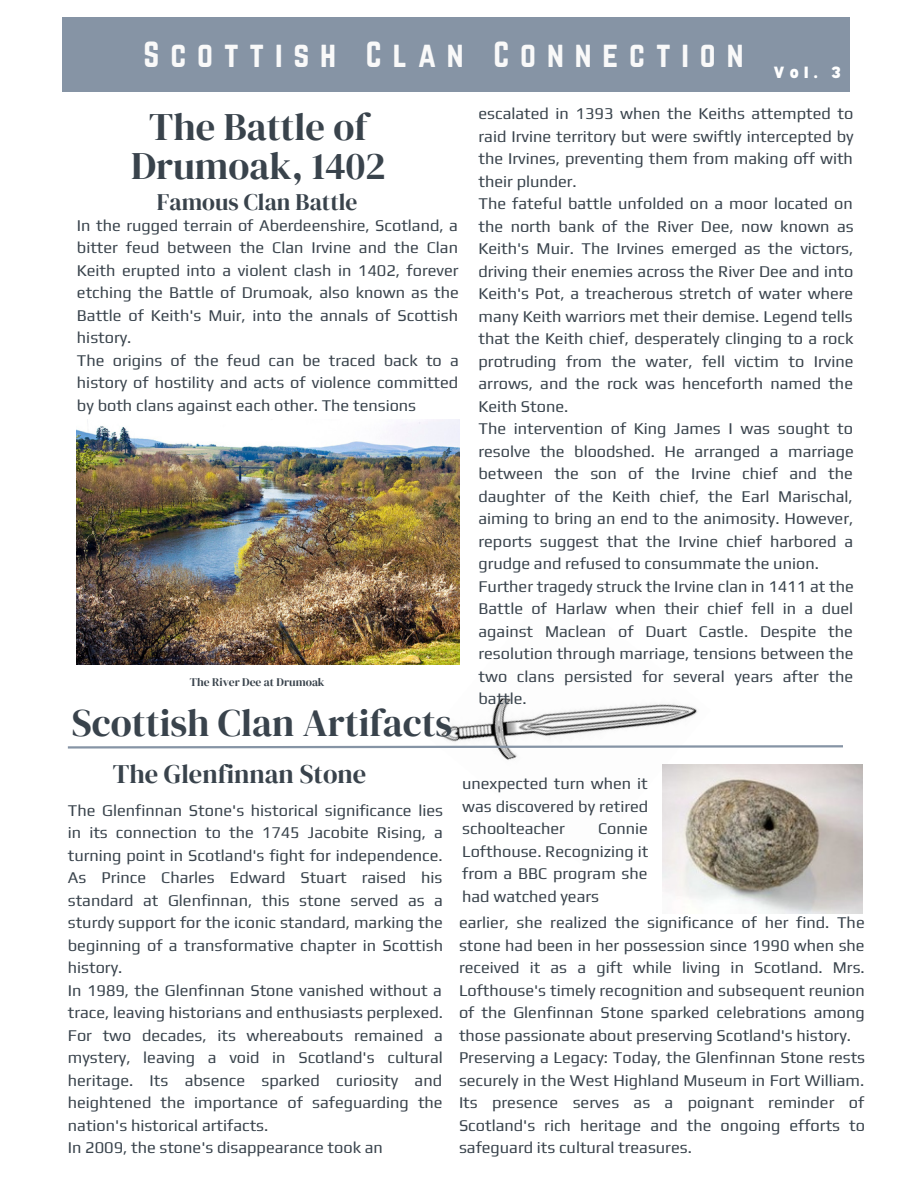
<style>
.page{position:relative;width:918px;height:1188px;background:#fff}
.page>*{position:absolute;margin:0;border:0;box-sizing:border-box;transform-origin:0 0}
.t1{font:38.55px/38.2px "DM Serif Display";color:#39434c;text-align:center}
.t2{font:31.8px "Norwester";letter-spacing:.34em;color:#f9f9f9}
.t3{font:26.55px "DM Serif Display";color:#39434c}
.t4{font:23.55px "DM Serif Display";color:#39434c}
.t5{font:16.35px/22.5px "Play";color:#39434c;text-align:justify}
.t6{font:900 semi-condensed 15.9px "Bernoru";color:#fff}
.t7{font:11.55px "DM Serif Display";color:#39434c}
</style>
<div class="page">
<div style="left:62px;top:17px;width:787px;height:75px;background:#8694a5"></div>
<img style="left:440px;top:582px;width:258px;height:178px">
<svg style="left:67px;top:744px;width:776px;height:6px"></svg>
<img style="left:77px;top:420px;width:382px;height:245px">
<img style="left:662px;top:764px;width:200px;height:150px">
<p class="t2" style="left:144px;top:35px;width:602px">SCOTTISH CLAN CONNECTION</p>
<p class="t6" style="left:774px;top:63px;width:69px">Vol. 3</p>
<p class="t1" style="left:131px;top:108px;width:256px">The Battle of<br>Drumoak, 1402</p>
<p class="t4" style="left:157px;top:186px;width:202px">Famous Clan Battle</p>
<p class="t5" style="left:77px;top:214px;width:383px">In the rugged terrain of Aberdeenshire, Scotland, a bitter feud between the Clan Irvine and the Clan Keith erupted into a violent clash in 1402, forever etching the Battle of Drumoak, also known as the Battle of Keith's Muir, into the annals of Scottish history.</p>
<p class="t5" style="left:77px;top:349px;width:383px">The origins of the feud can be traced back to a history of hostility and acts of violence committed by both clans against each other. The tensions</p>
<p class="t7" style="left:190px;top:674px;width:136px">The River Dee at Drumoak</p>
<p class="t1" style="left:72px;top:704px;width:382px">Scottish Clan Artifacts</p>
<p class="t5" style="left:479px;top:102px;width:377px">escalated in 1393 when the Keiths attempted to raid Irvine territory but were swiftly intercepted by the Irvines, preventing them from making off with their plunder.</p>
<p class="t5" style="left:479px;top:192px;width:377px">The fateful battle unfolded on a moor located on the north bank of the River Dee, now known as Keith's Muir. The Irvines emerged as the victors, driving their enemies across the River Dee and into Keith's Pot, a treacherous stretch of water where many Keith warriors met their demise. Legend tells that the Keith chief, desperately clinging to a rock protruding from the water, fell victim to Irvine arrows, and the rock was henceforth named the Keith Stone.</p>
<p class="t5" style="left:479px;top:417px;width:377px">The intervention of King James I was sought to resolve the bloodshed. He arranged a marriage between the son of the Irvine chief and the daughter of the Keith chief, the Earl Marischal, aiming to bring an end to the animosity. However, reports suggest that the Irvine chief harbored a grudge and refused to consummate the union.</p>
<p class="t5" style="left:479px;top:575px;width:377px">Further tragedy struck the Irvine clan in 1411 at the Battle of Harlaw when their chief fell in a duel against Maclean of Duart Castle. Despite the resolution through marriage, tensions between the two clans persisted for several years after the battle.</p>
<p class="t3" style="left:113px;top:756px;width:255px">The Glenfinnan Stone</p>
<p class="t5" style="left:68px;top:799px;width:377px">The Glenfinnan Stone's historical significance lies in its connection to the 1745 Jacobite Rising, a turning point in Scotland's fight for independence.<br>As Prince Charles Edward Stuart raised his standard at Glenfinnan, this stone served as a sturdy support for the iconic standard, marking the beginning of a transformative chapter in Scottish history.</p>
<p class="t5" style="left:68px;top:979px;width:377px">In 1989, the Glenfinnan Stone vanished without a trace, leaving historians and enthusiasts perplexed.<br>For two decades, its whereabouts remained a mystery, leaving a void in Scotland's cultural heritage. Its absence sparked curiosity and heightened the importance of safeguarding the nation's historical artifacts.</p>
<p class="t5" style="left:68px;top:1136px;width:317px">In 2009, the stone's disappearance took an</p>
<p class="t5" style="left:462px;top:772px;width:187px">unexpected turn when it was discovered by retired schoolteacher</p>
<p class="t5" style="left:462px;top:817px;width:188px;text-indent:136px">Connie Lofthouse. Recognizing it from a BBC program she had watched years</p>
<p class="t5" style="left:459px;top:911px;width:407px">earlier, she realized the significance of her find. The stone had been in her possession since 1990 when she received it as a gift while living in Scotland. Mrs.<br>Lofthouse's timely recognition and subsequent reunion of the Glenfinnan Stone sparked celebrations among those passionate about preserving Scotland's history.</p>
<p class="t5" style="left:459px;top:1046px;width:408px">Preserving a Legacy: Today, the Glenfinnan Stone rests securely in the West Highland Museum in Fort William.<br>Its presence serves as a poignant reminder of Scotland's rich heritage and the ongoing efforts to safeguard its cultural treasures.</p>
</div>
